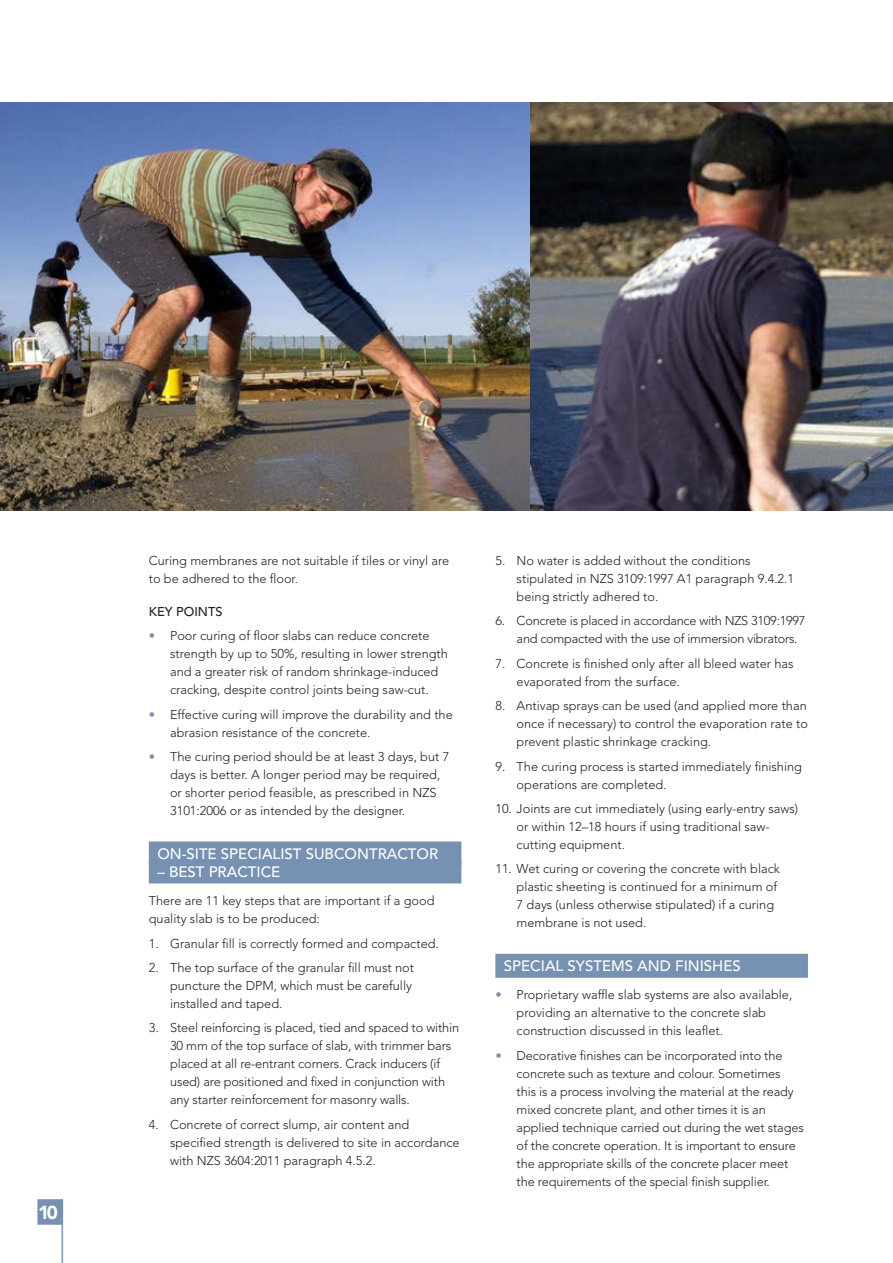
<style>
.page{position:relative;width:893px;height:1263px;background:#fff}
.page>*{position:absolute;margin:0;border:0;box-sizing:border-box;transform-origin:0 0}
.t1{font:900 76.8px "Avenir LT Std";color:#7691b1;scale:.15 1}
.t2{font:900 18.75px "Avenir LT Std";color:#fff}
.t3{font:500 15px "Avenir LT Std";color:#fff}
.t4{font:300 12.75px/18px "Avenir LT Std";color:#222221}
.t5{font:300 12.75px/18px "Avenir LT Std";letter-spacing:-.02em;color:#222221}
.t6{font:500 12.75px "Avenir LT Std";color:#222221}
.s1{color:#7691b1}
</style>
<div class="page">
<div style="left:37px;top:1199px;width:26px;height:26px;background:#7691b1"></div>
<img style="left:0;top:102px;width:893px;height:408px">
<div style="left:149px;top:841px;width:312px;height:24px;background:#7691b1"></div>
<div style="left:149px;top:859px;width:312px;height:24px;background:#7691b1"></div>
<div style="left:495px;top:954px;width:313px;height:24px;background:#7691b1"></div>
<h2 class="t2" style="left:38px;top:1201px;width:21px">10</h2>
<h1 class="t1" style="left:61px;top:1183px;width:18px">|</h1>
<p class="t4" style="left:149px;top:552px;width:302px">Curing membranes are not suitable if tiles or vinyl are to be adhered to the floor.</p>
<p class="t6" style="left:149px;top:604px;width:75px">KEY POINTS</p>
<p class="t4" style="left:170px;top:627px;width:279px;text-indent:-21px"><span class="s1">•</span> Poor curing of floor slabs can reduce concrete strength by up to 50%, resulting in lower strength and a greater risk of random shrinkage-induced cracking, despite control joints being saw-cut.</p>
<p class="t4" style="left:170px;top:705px;width:284px;text-indent:-21px"><span class="s1">•</span> Effective curing will improve the durability and the abrasion resistance of the concrete.</p>
<p class="t4" style="left:170px;top:748px;width:281px;text-indent:-21px"><span class="s1">•</span> The curing period should be at least 3 days, but 7 days is better. A longer period may be required, or shorter period feasible, as prescribed in NZS 3101:2006 or as intended by the designer.</p>
<p class="t3" style="left:157px;top:845px;width:282px">ON-SITE SPECIALIST SUBCONTRACTOR</p>
<p class="t3" style="left:157px;top:863px;width:125px">– BEST PRACTICE</p>
<p class="t4" style="left:149px;top:892px;width:287px">There are 11 key steps that are important if a good quality slab is to be produced:</p>
<p class="t4" style="left:149px;top:934px;width:292px">1. Granular fill is correctly formed and compacted.</p>
<p class="t4" style="left:170px;top:958px;width:245px;text-indent:-21px">2. The top surface of the granular fill must not puncture the DPM, which must be carefully installed and taped.</p>
<p class="t4" style="left:170px;top:1019px;width:291px;text-indent:-21px">3. Steel reinforcing is placed, tied and spaced to within 30 mm of the top surface of slab, with trimmer bars placed at all re-entrant corners. Crack inducers (if used) are positioned and fixed in conjunction with any starter reinforcement for masonry walls.</p>
<p class="t4" style="left:170px;top:1115px;width:291px;text-indent:-21px">4. Concrete of correct slump, air content and specified strength is delivered to site in accordance with NZS 3604:2011 paragraph 4.5.2.</p>
<p class="t4" style="left:517px;top:552px;width:279px;text-indent:-21px">5. No water is added without the conditions stipulated in NZS 3109:1997 A1 paragraph 9.4.2.1 being strictly adhered to.</p>
<p class="t5" style="left:517px;top:612px;width:290px;text-indent:-21px">6. Concrete is placed in accordance with NZS 3109:1997 and compacted with the use of immersion vibrators.</p>
<p class="t4" style="left:517px;top:654px;width:278px;text-indent:-21px">7. Concrete is finished only after all bleed water has evaporated from the surface.</p>
<p class="t4" style="left:517px;top:697px;width:293px;text-align:justify;text-indent:-21px">8. Antivap sprays can be used (and applied more than once if necessary) to control the evaporation rate to prevent plastic shrinkage cracking.</p>
<p class="t4" style="left:517px;top:757px;width:287px;text-indent:-21px">9. The curing process is started immediately finishing operations are completed.</p>
<p class="t4" style="left:517px;top:799px;width:283px;text-indent:-21px">10. Joints are cut immediately (using early-entry saws) or within 12–18 hours if using traditional saw&shy;cutting equipment.</p>
<p class="t4" style="left:517px;top:860px;width:265px;text-indent:-21px">11. Wet curing or covering the concrete with black plastic sheeting is continued for a minimum of 7 days (unless otherwise stipulated) if a curing membrane is not used.</p>
<p class="t3" style="left:504px;top:957px;width:239px">SPECIAL SYSTEMS AND FINISHES</p>
<p class="t4" style="left:517px;top:986px;width:277px;text-indent:-21px"><span class="s1">•</span> Proprietary waffle slab systems are also available, providing an alternative to the concrete slab construction discussed in this leaflet.</p>
<p class="t4" style="left:517px;top:1046px;width:289px;text-indent:-21px"><span class="s1">•</span> Decorative finishes can be incorporated into the concrete such as texture and colour. Sometimes<br>this is a process involving the material at the ready mixed concrete plant, and other times it is an applied technique carried out during the wet stages of the concrete operation. It is important to ensure the appropriate skills of the concrete placer meet the requirements of the special finish supplier.</p>
</div>
